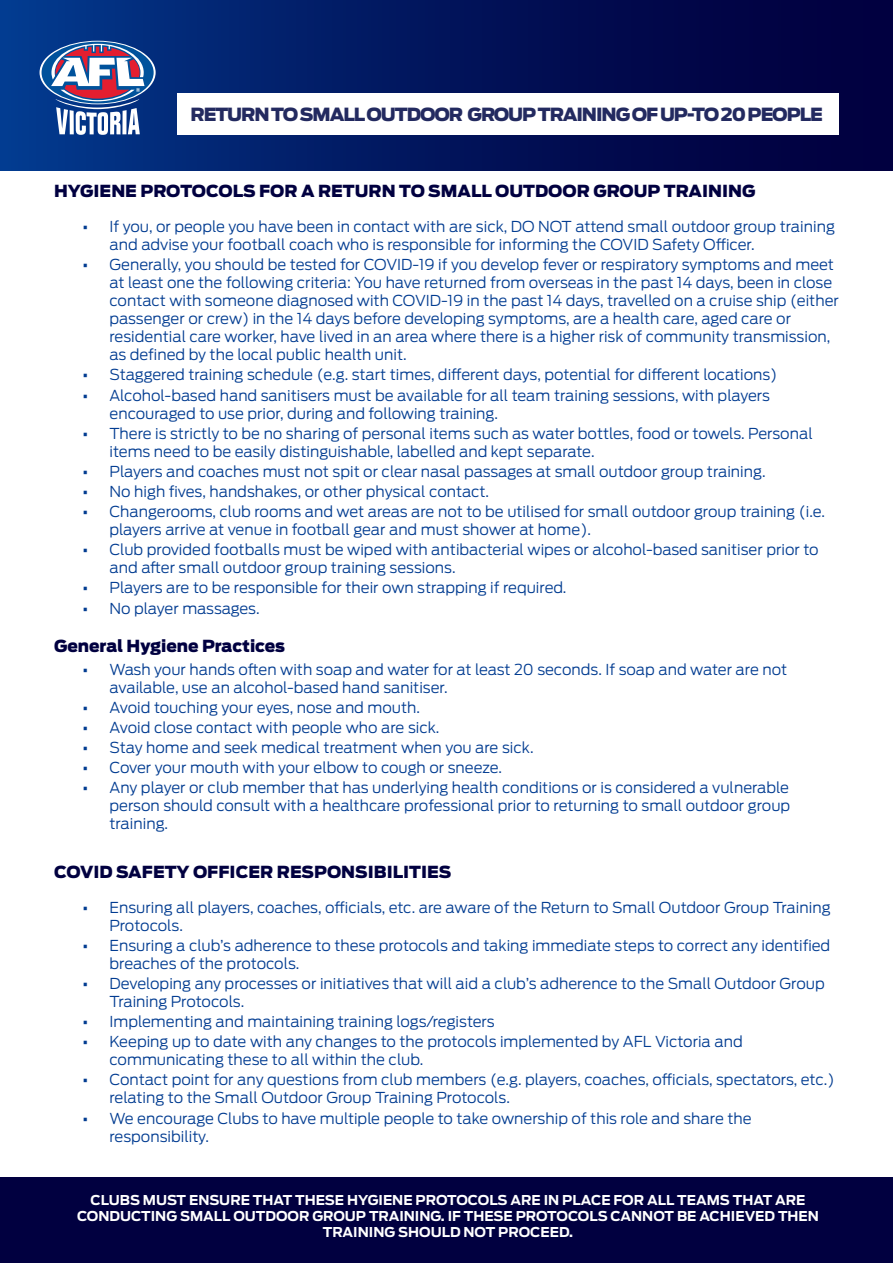
<style>
.page{position:relative;width:893px;height:1263px;background:#fff}
.page>*{position:absolute;margin:0;border:0;box-sizing:border-box;transform-origin:0 0}
.t1{font:900 18px "Antenna";letter-spacing:-.06em;color:#232a60}
.t2{font:900 16.5px "Antenna";color:#010040}
.t3{font:300 15px/18px "Antenna";color:#023c91}
.t4{font:700 13.5px/16.2px "Antenna";color:#fff;text-align:center}
.s1{font-weight:700}
</style>
<div class="page">
<div style="left:0;top:0;width:893px;height:170px;background:linear-gradient(to right,#023689,#010036)"></div>
<div style="left:177px;top:94px;width:662px;height:41px;background:#fff"></div>
<svg style="left:40px;top:41px;width:115px;height:63px"></svg>
<div style="left:42px;top:42px;width:112px;height:61px;background:#00529c;border-radius:50%"></div>
<svg style="left:51px;top:44px;width:93px;height:91px"></svg>
<div style="left:0;top:1178px;width:893px;height:85px;background:#010040"></div>
<p class="t1" style="left:190px;top:102px;width:634px">RETURN TO SMALL OUTDOOR GROUP TRAINING OF UP-TO 20 PEOPLE</p>
<p class="t2" style="left:54px;top:179px;width:703px">HYGIENE PROTOCOLS FOR A RETURN TO SMALL OUTDOOR GROUP TRAINING</p>
<p class="t3" style="left:110px;top:217px;width:727px;text-indent:-27px"><span class="s1">•</span> If you, or people you have been in contact with are sick, DO NOT attend small outdoor group training and advise your football coach who is responsible for informing the COVID Safety Officer.</p>
<p class="t3" style="left:110px;top:255px;width:731px;text-indent:-27px"><span class="s1">•</span> Generally, you should be tested for COVID-19 if you develop fever or respiratory symptoms and meet at least one the following criteria: You have returned from overseas in the past 14 days, been in close contact with someone diagnosed with COVID-19 in the past 14 days, travelled on a cruise ship (either passenger or crew) in the 14 days before developing symptoms, are a health care, aged care or residential care worker, have lived in an area where there is a higher risk of community transmission, as defined by the local public health unit.</p>
<p class="t3" style="left:82px;top:366px;width:696px"><span class="s1">•</span> Staggered training schedule (e.g. start times, different days, potential for different locations)</p>
<p class="t3" style="left:110px;top:386px;width:662px;text-indent:-27px"><span class="s1">•</span> Alcohol-based hand sanitisers must be available for all team training sessions, with players encouraged to use prior, during and following training.</p>
<p class="t3" style="left:110px;top:424px;width:705px;text-indent:-27px"><span class="s1">•</span> There is strictly to be no sharing of personal items such as water bottles, food or towels. Personal items need to be easily distinguishable, labelled and kept separate.</p>
<p class="t3" style="left:82px;top:462px;width:685px"><span class="s1">•</span> Players and coaches must not spit or clear nasal passages at small outdoor group training.</p>
<p class="t3" style="left:82px;top:482px;width:408px"><span class="s1">•</span> No high fives, handshakes, or other physical contact.</p>
<p class="t3" style="left:110px;top:502px;width:717px;text-indent:-27px"><span class="s1">•</span> Changerooms, club rooms and wet areas are not to be utilised for small outdoor group training (i.e. players arrive at venue in football gear and must shower at home).</p>
<p class="t3" style="left:110px;top:540px;width:711px;text-indent:-27px"><span class="s1">•</span> Club provided footballs must be wiped with antibacterial wipes or alcohol-based sanitiser prior to and after small outdoor group training sessions.</p>
<p class="t3" style="left:82px;top:579px;width:485px"><span class="s1">•</span> Players are to be responsible for their own strapping if required.</p>
<p class="t3" style="left:82px;top:599px;width:179px"><span class="s1">•</span> No player massages.</p>
<p class="t2" style="left:54px;top:634px;width:233px">General Hygiene Practices</p>
<p class="t3" style="left:110px;top:660px;width:679px;text-indent:-27px"><span class="s1">•</span> Wash your hands often with soap and water for at least 20 seconds. If soap and water are not available, use an alcohol-based hand sanitiser.</p>
<p class="t3" style="left:82px;top:698px;width:339px"><span class="s1">•</span> Avoid touching your eyes, nose and mouth.</p>
<p class="t3" style="left:82px;top:718px;width:359px"><span class="s1">•</span> Avoid close contact with people who are sick.</p>
<p class="t3" style="left:82px;top:738px;width:453px"><span class="s1">•</span> Stay home and seek medical treatment when you are sick.</p>
<p class="t3" style="left:82px;top:758px;width:421px"><span class="s1">•</span> Cover your mouth with your elbow to cough or sneeze.</p>
<p class="t3" style="left:110px;top:778px;width:682px;text-align:justify;text-indent:-27px"><span class="s1">•</span> Any player or club member that has underlying health conditions or is considered a vulnerable person should consult with a healthcare professional prior to returning to small outdoor group training.</p>
<p class="t2" style="left:54px;top:860px;width:399px">COVID SAFETY OFFICER RESPONSIBILITIES</p>
<p class="t3" style="left:110px;top:898px;width:723px;text-indent:-27px"><span class="s1">•</span> Ensuring all players, coaches, officials, etc. are aware of the Return to Small Outdoor Group Training<br>Protocols.</p>
<p class="t3" style="left:110px;top:936px;width:722px;text-indent:-27px"><span class="s1">•</span> Ensuring a club’s adherence to these protocols and taking immediate steps to correct any identified breaches of the protocols.</p>
<p class="t3" style="left:110px;top:974px;width:717px;text-indent:-27px"><span class="s1">•</span> Developing any processes or initiatives that will aid a club’s adherence to the Small Outdoor Group<br>Training Protocols.</p>
<p class="t3" style="left:82px;top:1012px;width:414px"><span class="s1">•</span> Implementing and maintaining training logs/registers</p>
<p class="t3" style="left:110px;top:1032px;width:635px;text-indent:-27px"><span class="s1">•</span> Keeping up to date with any changes to the protocols implemented by AFL Victoria and communicating these to all within the club.</p>
<p class="t3" style="left:110px;top:1071px;width:726px;text-indent:-27px"><span class="s1">•</span> Contact point for any questions from club members (e.g. players, coaches, officials, spectators, etc.) relating to the Small Outdoor Group Training Protocols.</p>
<p class="t3" style="left:110px;top:1109px;width:644px;text-indent:-27px"><span class="s1">•</span> We encourage Clubs to have multiple people to take ownership of this role and share the responsibility.</p>
<p class="t4" style="left:77px;top:1192px;width:743px">CLUBS MUST ENSURE THAT THESE HYGIENE PROTOCOLS ARE IN PLACE FOR ALL TEAMS THAT ARE<br>CONDUCTING SMALL OUTDOOR GROUP TRAINING. IF THESE PROTOCOLS CANNOT BE ACHIEVED THEN<br>TRAINING SHOULD NOT PROCEED.</p>
</div>
